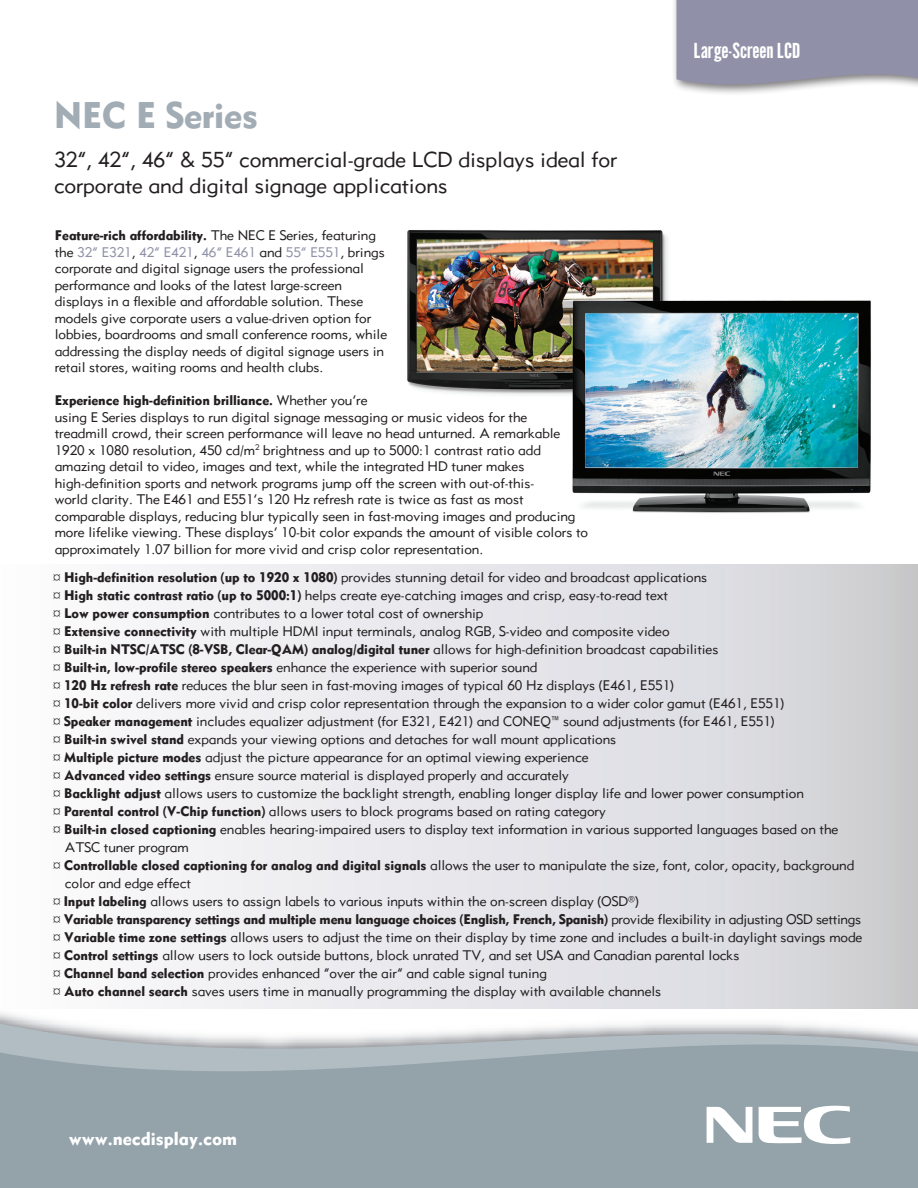
<style>
.page{position:relative;width:918px;height:1188px;background:#fff}
.page>*{position:absolute;margin:0;border:0;box-sizing:border-box;transform-origin:0 0}
.t1{font:36px "AT Gothic No 3";color:#a1acb4}
.t2{font:21px/25.2px "AT Gothic No 2";color:#231f20}
.t3{font:21px "AT Gothic No 1";color:#fff}
.t4{font:18px "AT Gothic No 3";color:#fff}
.t5{font:13.5px/16.5px "AT Gothic No 2";color:#231f20}
.t6{font:13.5px "AT Gothic No 3";letter-spacing:-.015em;color:#231f20}
.s1{font-family:"AT Gothic No 3"}
.s2{color:#9091a8}
.s3{font-family:"AT Gothic No 2"}
</style>
<div class="page">
<img style="left:407px;top:230px;width:464px;height:283px">
<svg style="left:0;top:1013px;width:918px;height:175px;fill:#94a2aa"></svg>
<svg style="left:707px;top:1107px;width:45px;height:36px"></svg>
<svg style="left:759px;top:1105px;width:91px;height:39px"></svg>
<div style="left:671px;top:0;width:247px;height:96px;background:#231f20;opacity:.6"></div>
<svg style="left:676px;top:0;width:242px;height:96px"></svg>
<div style="left:0;top:564px;width:918px;height:445px;background:linear-gradient(to right,#fdfdff,#d0d0d6)"></div>
<p class="t1" style="left:54px;top:93px;width:206px">NEC E Series</p>
<p class="t2" style="left:54px;top:147px;width:565px">32”, 42”, 46” &amp; 55” commercial-grade LCD displays ideal for corporate and digital signage applications</p>
<p class="t3" style="left:694px;top:39px;width:108px">Large-Screen LCD</p>
<p class="t5" style="left:55px;top:227px;width:334px"><span class="s1">Feature-rich affordability.</span> The NEC E Series, featuring the <span class="s2">32” E321</span>, <span class="s2">42” E421</span>, <span class="s2">46” E461</span> and <span class="s2">55” E551</span>, brings corporate and digital signage users the professional performance and looks of the latest large-screen displays in a flexible and affordable solution. These models give corporate users a value-driven option for lobbies, boardrooms and small conference rooms, while addressing the display needs of digital signage users in retail stores, waiting rooms and health clubs.</p>
<p class="t5" style="left:55px;top:392px;width:535px"><span class="s1">Experience high-definition brilliance.</span> Whether you’re<br>using E Series displays to run digital signage messaging or music videos for the<br>treadmill crowd, their screen performance will leave no head unturned. A remarkable 1920 x 1080 resolution, 450 cd/m<sup>2</sup> brightness and up to 5000:1 contrast ratio add amazing detail to video, images and text, while the integrated HD tuner makes high-definition sports and network programs jump off the screen with out-of-this-<br>world clarity. The E461 and E551’s 120 Hz refresh rate is twice as fast as most comparable displays, reducing blur typically seen in fast-moving images and producing more lifelike viewing. These displays’ 10-bit color expands the amount of visible colors to approximately 1.07 billion for more vivid and crisp color representation.</p>
<p class="t5" style="left:54px;top:569px;width:655px">¤ <span class="s1">High-definition resolution (up to 1920 x 1080)</span> provides stunning detail for video and broadcast applications</p>
<p class="t5" style="left:54px;top:587px;width:616px">¤ <span class="s1">High static contrast ratio (up to 5000:1)</span> helps create eye-catching images and crisp, easy-to-read text</p>
<p class="t5" style="left:54px;top:605px;width:431px">¤ <span class="s1">Low power consumption</span> contributes to a lower total cost of ownership</p>
<p class="t5" style="left:54px;top:623px;width:617px">¤ <span class="s1">Extensive connectivity</span> with multiple HDMI input terminals, analog RGB, S-video and composite video</p>
<p class="t6" style="left:54px;top:641px;width:666px"><span class="s3">¤</span> Built-in NTSC/ATSC (8-VSB, Clear-QAM) analog/digital tuner <span class="s3">allows for high-definition broadcast capabilities</span></p>
<p class="t5" style="left:54px;top:659px;width:485px">¤ <span class="s1">Built-in, low-profile stereo speakers</span> enhance the experience with superior sound</p>
<p class="t5" style="left:54px;top:677px;width:622px">¤ <span class="s1">120 Hz refresh rate</span> reduces the blur seen in fast-moving images of typical 60 Hz displays (E461, E551)</p>
<p class="t5" style="left:54px;top:695px;width:732px">¤ <span class="s1">10-bit color</span> delivers more vivid and crisp color representation through the expansion to a wider color gamut (E461, E551)</p>
<p class="t5" style="left:54px;top:713px;width:723px">¤ <span class="s1">Speaker management</span> includes equalizer adjustment (for E321, E421) and CONEQ<span class="s1">™</span> sound adjustments (for E461, E551)</p>
<p class="t5" style="left:54px;top:731px;width:564px">¤ <span class="s1">Built-in swivel stand</span> expands your viewing options and detaches for wall mount applications</p>
<p class="t5" style="left:54px;top:749px;width:536px">¤ <span class="s1">Multiple picture modes</span> adjust the picture appearance for an optimal viewing experience</p>
<p class="t5" style="left:54px;top:767px;width:517px">¤ <span class="s1">Advanced video settings</span> ensure source material is displayed properly and accurately</p>
<p class="t5" style="left:54px;top:785px;width:752px">¤ <span class="s1">Backlight adjust</span> allows users to customize the backlight strength, enabling longer display life and lower power consumption</p>
<p class="t5" style="left:54px;top:803px;width:554px">¤ <span class="s1">Parental control (V-Chip function)</span> allows users to block programs based on rating category</p>
<p class="t5" style="left:65px;top:820px;width:775px;line-height:18px;text-indent:-11px">¤ <span class="s1">Built-in closed captioning</span> enables hearing-impaired users to display text information in various supported languages based on the<br>ATSC tuner program</p>
<p class="t5" style="left:65px;top:856px;width:791px;line-height:18px;text-indent:-11px">¤ <span class="s1">Controllable closed captioning for analog and digital signals</span> allows the user to manipulate the size, font, color, opacity, background color and edge effect</p>
<p class="t5" style="left:54px;top:893px;width:587px">¤ <span class="s1">Input labeling</span> allows users to assign labels to various inputs within the on-screen display (OSD®)</p>
<p class="t6" style="left:54px;top:911px;width:809px"><span class="s3">¤</span> Variable transparency settings and multiple menu language choices (English, French, Spanish) <span class="s3">provide flexibility in adjusting OSD settings</span></p>
<p class="t5" style="left:54px;top:929px;width:810px">¤ <span class="s1">Variable time zone settings</span> allows users to adjust the time on their display by time zone and includes a built-in daylight savings mode</p>
<p class="t5" style="left:54px;top:947px;width:687px">¤ <span class="s1">Control settings</span> allow users to lock outside buttons, block unrated TV, and set USA and Canadian parental locks</p>
<p class="t5" style="left:54px;top:965px;width:495px">¤ <span class="s1">Channel band selection</span> provides enhanced “over the air” and cable signal tuning</p>
<p class="t5" style="left:54px;top:983px;width:609px">¤ <span class="s1">Auto channel search</span> saves users time in manually programming the display with available channels</p>
<h3 class="t4" style="left:69px;top:1127px;width:170px">www.necdisplay.com</h3>
</div>
